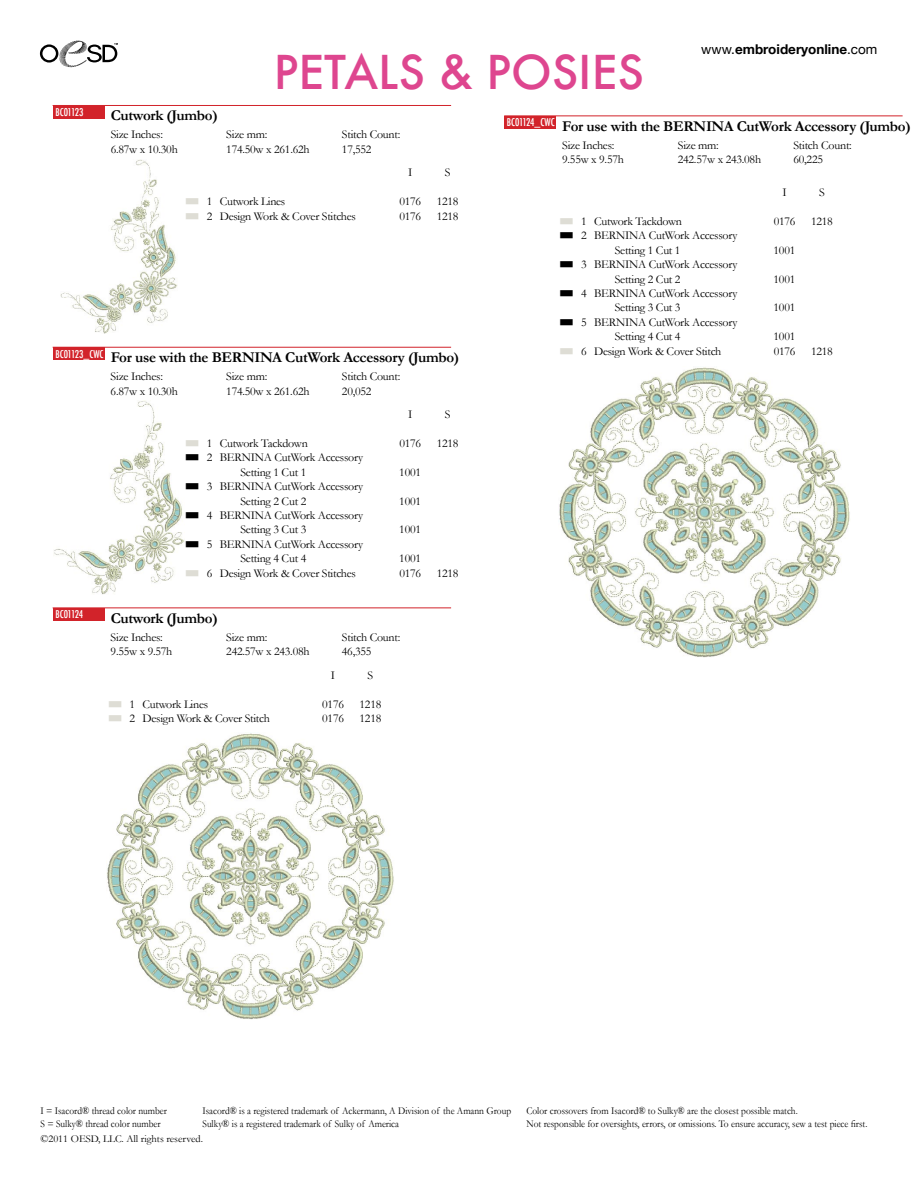
<style>
.page{position:relative;width:918px;height:1188px;background:#fff}
.page>*{position:absolute;margin:0;border:0;box-sizing:border-box;transform-origin:0 0}
.t1{font:500 45.6px "Futura";color:#de468f}
.t2{font:700 15px "Garamond";letter-spacing:-.02em;color:#000}
.t3{font:700 13.5px "Helvetica Neue";color:#000}
.t4{font:12px/14.4px "Garamond";letter-spacing:-.02em;color:#000}
.t5{font:10.5px "Garamond";color:#000;scale:.9 1}
.t6{font:10.5px "Garamond";color:#000}
.t7{font:500 condensed 10.5px "Futura";letter-spacing:-.02em;color:#fff}
.t8{font:500 condensed 10.5px "Futura";color:#fff}
.t9{font:500 condensed 10.5px "Futura";letter-spacing:-.04em;color:#fff}
.s1{font-weight:400}
.s2{color:#deddd5}
</style>
<div class="page">
<svg style="left:40px;top:41px;width:78px;height:26px"></svg>
<hr style="left:504px;top:116px;width:399px;height:1px;background:#d2232a">
<hr style="left:53px;top:105px;width:398px;height:1px;background:#d2232a">
<hr style="left:53px;top:347px;width:398px;height:1px;background:#d2232a">
<hr style="left:53px;top:608px;width:398px;height:1px;background:#d2232a">
<div style="left:504px;top:116px;width:52px;height:13px;background:#d2232a"></div>
<div style="left:53px;top:106px;width:51px;height:13px;background:#d2232a"></div>
<div style="left:53px;top:347px;width:51px;height:13px;background:#d2232a"></div>
<div style="left:53px;top:608px;width:51px;height:13px;background:#d2232a"></div>
<img style="left:559px;top:367px;width:291px;height:291px">
<img style="left:60px;top:159px;width:117px;height:174px">
<img style="left:54px;top:401px;width:130px;height:193px">
<img style="left:106px;top:733px;width:288px;height:286px">
<p class="t7" style="left:55px;top:105px;width:30px">BC01123</p>
<h1 class="t1" style="left:274px;top:40px;width:372px">PETALS &amp; POSIES</h1>
<p class="t3" style="left:701px;top:41px;width:178px"><span class="s1">www.</span>embroideryonline<span class="s1">.com</span></p>
<p class="t2" style="left:111px;top:107px;width:108px">Cutwork (Jumbo)</p>
<p class="t4" style="left:111px;top:127px;width:69px">Size Inches:<br>6.87w x 10.30h</p>
<p class="t4" style="left:226px;top:127px;width:85px">Size mm:<br>174.50w x 261.62h</p>
<p class="t4" style="left:342px;top:127px;width:60px">Stitch Count:<br>17,552</p>
<p class="t4" style="left:408px;top:165px;width:6px">I</p>
<p class="t4" style="left:445px;top:165px;width:7px">S</p>
<p class="t4" style="left:185px;top:194px;width:102px"><span class="s2">■</span> 1 Cutwork Lines</p>
<p class="t4" style="left:399px;top:194px;width:23px">0176</p>
<p class="t4" style="left:437px;top:194px;width:23px">1218</p>
<p class="t4" style="left:185px;top:208px;width:172px"><span class="s2">■</span> 2 Design Work &amp; Cover Stitches</p>
<p class="t4" style="left:399px;top:208px;width:23px">0176</p>
<p class="t4" style="left:437px;top:208px;width:23px">1218</p>
<p class="t7" style="left:507px;top:116px;width:49px">BC01124_CWC</p>
<p class="t2" style="left:562px;top:117px;width:350px">For use with the BERNINA CutWork Accessory (Jumbo)</p>
<p class="t4" style="left:562px;top:138px;width:63px">Size Inches:<br>9.55w x 9.57h</p>
<p class="t4" style="left:678px;top:138px;width:85px">Size mm:<br>242.57w x 243.08h</p>
<p class="t4" style="left:793px;top:138px;width:60px">Stitch Count:<br>60,225</p>
<p class="t4" style="left:782px;top:185px;width:6px">I</p>
<p class="t4" style="left:819px;top:185px;width:7px">S</p>
<p class="t4" style="left:560px;top:214px;width:124px"><span class="s2">■</span> 1 Cutwork Tackdown</p>
<p class="t4" style="left:774px;top:214px;width:23px">0176</p>
<p class="t4" style="left:811px;top:214px;width:23px">1218</p>
<p class="t4" style="left:560px;top:228px;width:180px;text-align:center">■ 2 BERNINA CutWork Accessory<br>Setting 1 Cut 1</p>
<p class="t4" style="left:774px;top:243px;width:23px">1001</p>
<p class="t4" style="left:560px;top:257px;width:180px;text-align:center">■ 3 BERNINA CutWork Accessory<br>Setting 2 Cut 2</p>
<p class="t4" style="left:560px;top:286px;width:180px;text-align:center">■ 4 BERNINA CutWork Accessory<br>Setting 3 Cut 3</p>
<p class="t4" style="left:560px;top:315px;width:180px;text-align:center">■ 5 BERNINA CutWork Accessory<br>Setting 4 Cut 4</p>
<p class="t4" style="left:774px;top:272px;width:23px">1001</p>
<p class="t4" style="left:774px;top:300px;width:23px">1001</p>
<p class="t4" style="left:774px;top:329px;width:23px">1001</p>
<p class="t8" style="left:55px;top:347px;width:50px">BC01123_CWC</p>
<p class="t2" style="left:111px;top:348px;width:350px">For use with the BERNINA CutWork Accessory (Jumbo)</p>
<p class="t4" style="left:111px;top:369px;width:69px">Size Inches:<br>6.87w x 10.30h</p>
<p class="t4" style="left:226px;top:369px;width:85px">Size mm:<br>174.50w x 261.62h</p>
<p class="t4" style="left:342px;top:369px;width:60px">Stitch Count:<br>20,052</p>
<p class="t4" style="left:408px;top:407px;width:6px">I</p>
<p class="t4" style="left:445px;top:407px;width:7px">S</p>
<p class="t4" style="left:185px;top:436px;width:124px"><span class="s2">■</span> 1 Cutwork Tackdown</p>
<p class="t4" style="left:399px;top:436px;width:23px">0176</p>
<p class="t4" style="left:437px;top:436px;width:23px">1218</p>
<p class="t4" style="left:185px;top:450px;width:180px;text-align:center">■ 2 BERNINA CutWork Accessory<br>Setting 1 Cut 1</p>
<p class="t4" style="left:399px;top:465px;width:23px">1001</p>
<p class="t4" style="left:185px;top:479px;width:180px;text-align:center">■ 3 BERNINA CutWork Accessory<br>Setting 2 Cut 2</p>
<p class="t4" style="left:185px;top:508px;width:180px;text-align:center">■ 4 BERNINA CutWork Accessory<br>Setting 3 Cut 3</p>
<p class="t4" style="left:185px;top:537px;width:180px;text-align:center">■ 5 BERNINA CutWork Accessory<br>Setting 4 Cut 4</p>
<p class="t4" style="left:399px;top:493px;width:23px">1001</p>
<p class="t4" style="left:399px;top:522px;width:23px">1001</p>
<p class="t4" style="left:399px;top:551px;width:23px">1001</p>
<p class="t9" style="left:55px;top:608px;width:29px">BC01124</p>
<p class="t4" style="left:185px;top:565px;width:172px"><span class="s2">■</span> 6 Design Work &amp; Cover Stitches</p>
<p class="t4" style="left:399px;top:565px;width:23px">0176</p>
<p class="t4" style="left:437px;top:565px;width:23px">1218</p>
<p class="t2" style="left:111px;top:609px;width:108px">Cutwork (Jumbo)</p>
<p class="t4" style="left:111px;top:630px;width:63px">Size Inches:<br>9.55w x 9.57h</p>
<p class="t4" style="left:226px;top:630px;width:85px">Size mm:<br>242.57w x 243.08h</p>
<p class="t4" style="left:342px;top:630px;width:60px">Stitch Count:<br>46,355</p>
<p class="t4" style="left:331px;top:668px;width:6px">I</p>
<p class="t4" style="left:368px;top:668px;width:7px">S</p>
<p class="t4" style="left:108px;top:696px;width:102px"><span class="s2">■</span> 1 Cutwork Lines</p>
<p class="t4" style="left:322px;top:696px;width:23px">0176</p>
<p class="t4" style="left:360px;top:696px;width:23px">1218</p>
<p class="t4" style="left:108px;top:711px;width:163px"><span class="s2">■</span> 2 Design Work &amp; Cover Stitch</p>
<p class="t4" style="left:322px;top:711px;width:23px">0176</p>
<p class="t4" style="left:360px;top:711px;width:23px">1218</p>
<p class="t4" style="left:560px;top:344px;width:163px"><span class="s2">■</span> 6 Design Work &amp; Cover Stitch</p>
<p class="t4" style="left:774px;top:344px;width:23px">0176</p>
<p class="t4" style="left:811px;top:344px;width:23px">1218</p>
<p class="t5" style="left:40px;top:1104px;width:142px">I = Isacord® thread color number</p>
<p class="t5" style="left:203px;top:1104px;width:344px">Isacord® is a registered trademark of Ackermann, A Division of the Amann Group</p>
<p class="t5" style="left:527px;top:1104px;width:303px">Color crossovers from Isacord® to Sulky® are the closest possible match.</p>
<p class="t5" style="left:40px;top:1117px;width:135px">S = Sulky® thread color number</p>
<p class="t5" style="left:203px;top:1117px;width:220px">Sulky® is a registered trademark of Sulky of America</p>
<p class="t5" style="left:526px;top:1117px;width:380px">Not responsible for oversights, errors, or omissions. To ensure accuracy, sew a test piece first.</p>
<p class="t6" style="left:40px;top:1133px;width:164px">©2011 OESD, LLC. All rights reserved.</p>
</div>
